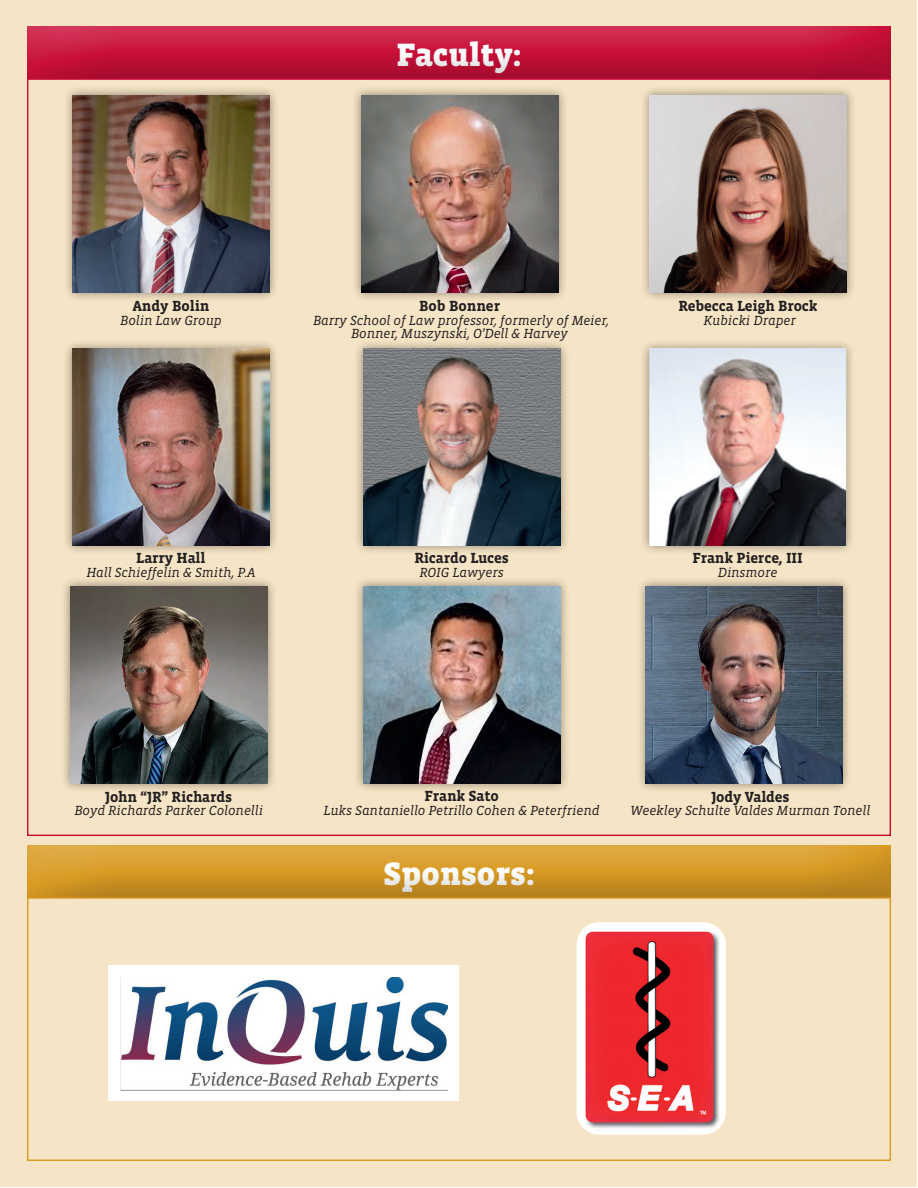
<style>
.page{position:relative;width:918px;height:1188px;background:#fff}
.page>*{position:absolute;margin:0;border:0;box-sizing:border-box;transform-origin:0 0}
.t1{font:900 33.15px "Vista Slab OTCE";color:#fff}
.t2{font:700 15px "Vista Slab OTCE";letter-spacing:-.01em;color:#231f20}
.t3{font:italic 13.5px/13.5px "Vista Slab OTCE";letter-spacing:-.01em;color:#231f20;text-align:center}
</style>
<div class="page">
<div style="left:1px;top:0;width:916px;height:1186px;background:#f5e4c5"></div>
<div style="left:25px;top:26px;width:867px;height:55px;background:#231f20;opacity:.25"></div>
<div style="left:25px;top:844px;width:867px;height:56px;background:#231f20;opacity:.25"></div>
<div style="left:63px;top:86px;width:216px;height:216px;background:#231f20;opacity:.5"></div>
<img style="left:73px;top:95px;width:197px;height:197px">
<div style="left:63px;top:339px;width:216px;height:217px;background:#231f20;opacity:.5"></div>
<img style="left:72px;top:349px;width:197px;height:197px">
<div style="left:60px;top:576px;width:217px;height:217px;background:#231f20;opacity:.5"></div>
<img style="left:70px;top:586px;width:197px;height:197px">
<div style="left:639px;top:339px;width:216px;height:217px;background:#231f20;opacity:.5"></div>
<img style="left:649px;top:349px;width:197px;height:197px">
<div style="left:351px;top:86px;width:217px;height:216px;background:#231f20;opacity:.5"></div>
<img style="left:361px;top:95px;width:197px;height:197px">
<div style="left:636px;top:576px;width:217px;height:217px;background:#231f20;opacity:.5"></div>
<img style="left:646px;top:586px;width:197px;height:197px">
<div style="left:640px;top:86px;width:216px;height:216px;background:#231f20;opacity:.5"></div>
<img style="left:650px;top:95px;width:197px;height:197px">
<div style="left:353px;top:339px;width:217px;height:217px;background:#231f20;opacity:.5"></div>
<img style="left:363px;top:349px;width:197px;height:197px">
<img style="left:577px;top:922px;width:149px;height:213px">
<div style="left:108px;top:965px;width:351px;height:136px;background:#fff"></div>
<img style="left:120px;top:978px;width:328px;height:113px">
<div style="left:353px;top:576px;width:217px;height:217px;background:#231f20;opacity:.5"></div>
<img style="left:363px;top:586px;width:197px;height:197px">
<h1 class="t1" style="left:396px;top:36px;width:127px">Faculty:</h1>
<p class="t2" style="left:133px;top:298px;width:78px">Andy Bolin</p>
<p class="t3" style="left:120px;top:313px;width:103px">Bolin Law Group</p>
<p class="t2" style="left:419px;top:298px;width:83px">Bob Bonner</p>
<p class="t3" style="left:313px;top:313px;width:298px">Barry School of Law professor, formerly of Meier,<br>Bonner, Muszynski, O’Dell &amp; Harvey</p>
<p class="t2" style="left:678px;top:298px;width:141px">Rebecca Leigh Brock</p>
<p class="t3" style="left:703px;top:313px;width:94px">Kubicki Draper</p>
<p class="t2" style="left:136px;top:550px;width:71px">Larry Hall</p>
<p class="t3" style="left:86px;top:565px;width:170px">Hall Schieffelin &amp; Smith, P.A</p>
<p class="t2" style="left:414px;top:550px;width:96px">Ricardo Luces</p>
<p class="t3" style="left:419px;top:565px;width:86px">ROIG Lawyers</p>
<p class="t2" style="left:692px;top:549px;width:112px">Frank Pierce, III</p>
<p class="t3" style="left:718px;top:565px;width:61px">Dinsmore</p>
<p class="t2" style="left:105px;top:788px;width:128px">John “JR” Richards</p>
<p class="t3" style="left:74px;top:804px;width:190px">Boyd Richards Parker Colonelli</p>
<p class="t2" style="left:424px;top:787px;width:76px">Frank Sato</p>
<p class="t3" style="left:324px;top:803px;width:278px">Luks Santaniello Petrillo Cohen &amp; Peterfriend</p>
<h1 class="t1" style="left:383px;top:855px;width:153px">Sponsors:</h1>
<p class="t2" style="left:712px;top:788px;width:79px">Jody Valdes</p>
<p class="t3" style="left:631px;top:804px;width:241px">Weekley Schulte Valdes Murman Tonell</p>
</div>
